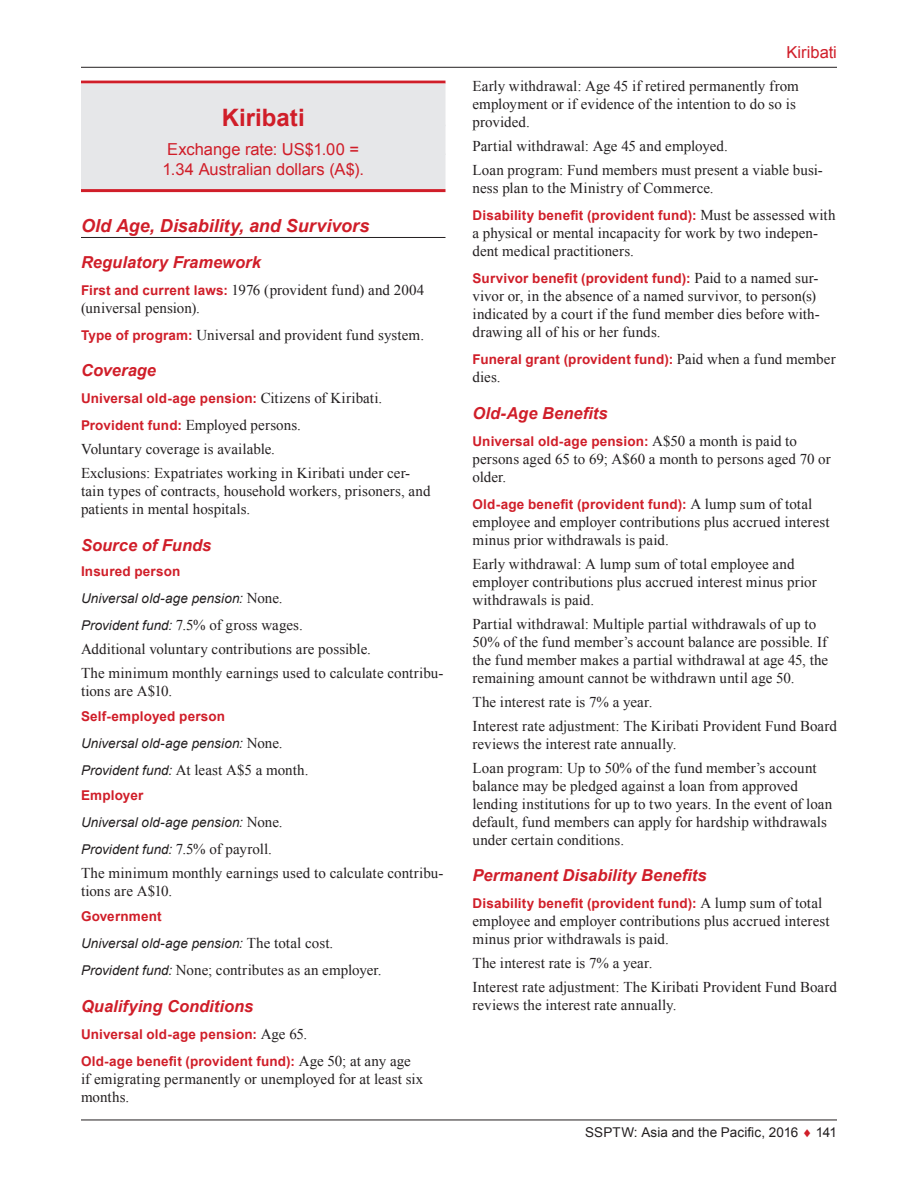
<style>
.page{position:relative;width:918px;height:1188px;background:#fff}
.page>*{position:absolute;margin:0;border:0;box-sizing:border-box;transform-origin:0 0}
.Heading1__Country{font:700 24px "Arial";color:#d01e29}
.Heading2{font:italic 700 18px "Arial";color:#d01e29}
.Heading3{font:italic 700 16.5px "Arial";color:#d01e29}
.Rate2{font:16.5px/19.8px "Arial";letter-spacing:-.005em;color:#d01e29}
.Para{font:15px/18px "Times New Roman";letter-spacing:.005em;color:#231f20}
.Heading4___Para{font:15px/18px "Times New Roman";letter-spacing:.005em;color:#231f20}
.Heading5___Para{font:15px "Times New Roman";color:#231f20}
.Heading4___Para-2{font:700 13.5px "Arial";letter-spacing:.01em;color:#d01e29}
.Heading5___Para-2{font:italic 13.5px "Arial";letter-spacing:.01em;color:#231f20}
.Footer__Right{font:13.5px "Arial";letter-spacing:.005em;color:#231f20}
.s1{font-family:"Arial";font-weight:700;font-size:13.5px;color:#d01e29}
.s2{font-family:"Times New Roman";font-weight:400;font-size:15px;color:#231f20}
.s3{font-family:"Times New Roman";font-style:normal;font-size:15px}
.s4{font-family:"Arial";font-style:italic;font-size:13.5px}
.s5{color:#d01e29}
</style>
<div class="page">
<hr style="left:81px;top:1120px;width:756px;height:1px;background:#231f20">
<hr style="left:81px;top:67px;width:756px;height:1px;background:#231f20">
<hr style="left:81px;top:81px;width:365px;height:3px;background:#d01e29">
<div style="left:81px;top:84px;width:365px;height:42px;background:#e6e7e9"></div>
<div style="left:81px;top:125px;width:365px;height:30px;background:#e6e7e9"></div>
<div style="left:81px;top:154px;width:365px;height:35px;background:#e6e7e9"></div>
<hr style="left:81px;top:189px;width:365px;height:3px;background:#d01e29">
<hr style="left:81px;top:237px;width:365px;height:1px;background:#231f20">
<p class="Heading1__Country" style="left:222px;top:102px;width:84px">Kiribati</p>
<p class="Rate2" style="left:162px;top:140px;width:203px">Exchange rate: US$1.00 =<br>1.34 Australian dollars (A$).</p>
<p class="Heading2" style="left:81px;top:213px;width:290px">Old Age, Disability, and Survivors</p>
<p class="Heading3" style="left:81px;top:251px;width:182px">Regulatory Framework</p>
<p class="Heading4___Para" style="left:81px;top:281px;width:345px"><span class="s1">First and current laws:</span> 1976 (provident fund) and 2004 (universal pension).</p>
<p class="Heading4___Para" style="left:81px;top:326px;width:345px"><span class="s1">Type of program:</span> Universal and provident fund system.</p>
<p class="Heading3" style="left:81px;top:360px;width:77px">Coverage</p>
<p class="Heading4___Para-2" style="left:81px;top:390px;width:303px">Universal old-age pension: <span class="s2">Citizens of Kiribati.</span></p>
<p class="Heading4___Para" style="left:81px;top:416px;width:222px"><span class="s1">Provident fund:</span> Employed persons.</p>
<p class="Para" style="left:81px;top:440px;width:196px">Voluntary coverage is available.</p>
<p class="Para" style="left:81px;top:464px;width:351px">Exclusions: Expatriates working in Kiribati under cer&shy;tain types of contracts, household workers, prisoners, and patients in mental hospitals.</p>
<p class="Heading3" style="left:81px;top:534px;width:132px">Source of Funds</p>
<p class="Heading4___Para-2" style="left:81px;top:562px;width:101px">Insured person</p>
<p class="Heading5___Para-2" style="left:81px;top:589px;width:203px">Universal old-age pension: <span class="s3">None.</span></p>
<p class="Heading5___Para" style="left:81px;top:615px;width:223px"><span class="s4">Provident fund:</span> 7.5% of gross wages.</p>
<p class="Para" style="left:81px;top:640px;width:291px">Additional voluntary contributions are possible.</p>
<p class="Para" style="left:81px;top:664px;width:364px">The minimum monthly earnings used to calculate contribu&shy;tions are A$10.</p>
<p class="Heading4___Para-2" style="left:81px;top:707px;width:146px">Self-employed person</p>
<p class="Heading5___Para-2" style="left:81px;top:735px;width:203px">Universal old-age pension: <span class="s3">None.</span></p>
<p class="Heading5___Para" style="left:81px;top:760px;width:229px"><span class="s4">Provident fund:</span> At least A$5 a month.</p>
<p class="Heading4___Para-2" style="left:81px;top:786px;width:64px">Employer</p>
<p class="Heading5___Para-2" style="left:81px;top:814px;width:203px">Universal old-age pension: <span class="s3">None.</span></p>
<p class="Heading5___Para-2" style="left:81px;top:841px;width:193px">Provident fund: <span class="s3">7.5% of payroll.</span></p>
<p class="Para" style="left:81px;top:864px;width:364px">The minimum monthly earnings used to calculate contribu&shy;tions are A$10.</p>
<p class="Heading4___Para-2" style="left:81px;top:908px;width:82px">Government</p>
<p class="Heading5___Para-2" style="left:81px;top:935px;width:254px">Universal old-age pension: <span class="s3">The total cost.</span></p>
<p class="Heading5___Para" style="left:81px;top:960px;width:302px"><span class="s4">Provident fund:</span> None; contributes as an employer.</p>
<p class="Heading3" style="left:81px;top:995px;width:174px">Qualifying Conditions</p>
<p class="Heading4___Para-2" style="left:81px;top:1025px;width:228px">Universal old-age pension: <span class="s2">Age 65.</span></p>
<p class="Heading4___Para-2" style="left:81px;top:1052px;width:331px">Old-age benefit (provident fund): <span class="s2">Age 50; at any age</span></p>
<p class="Heading4___Para" style="left:81px;top:1069px;width:344px">if emigrating permanently or unemployed for at least six months.</p>
<p class="Rate2" style="left:786px;top:42px;width:52px">Kiribati</p>
<p class="Para" style="left:472px;top:77px;width:328px">Early withdrawal: Age 45 if retired permanently from employment or if evidence of the intention to do so is provided.</p>
<p class="Para" style="left:472px;top:137px;width:257px">Partial withdrawal: Age 45 and employed.</p>
<p class="Para" style="left:472px;top:161px;width:352px">Loan program: Fund members must present a viable busi&shy;ness plan to the Ministry of Commerce.</p>
<p class="Heading4___Para-2" style="left:472px;top:207px;width:365px">Disability benefit (provident fund): <span class="s2">Must be assessed with</span></p>
<p class="Heading4___Para" style="left:472px;top:224px;width:347px">a physical or mental incapacity for work by two indepen&shy;dent medical practitioners.</p>
<p class="Heading4___Para-2" style="left:472px;top:270px;width:347px">Survivor benefit (provident fund): <span class="s2">Paid to a named sur-</span></p>
<p class="Heading4___Para" style="left:472px;top:287px;width:349px">vivor or, in the absence of a named survivor, to person(s) indicated by a court if the fund member dies before with&shy;drawing all of his or her funds.</p>
<p class="Heading4___Para-2" style="left:472px;top:351px;width:365px">Funeral grant (provident fund): <span class="s2">Paid when a fund member</span></p>
<p class="Heading4___Para" style="left:472px;top:368px;width:30px">dies.</p>
<p class="Heading3" style="left:472px;top:402px;width:137px">Old-Age Benefits</p>
<p class="Heading4___Para-2" style="left:472px;top:432px;width:326px">Universal old-age pension: <span class="s2">A$50 a month is paid to</span></p>
<p class="Heading4___Para" style="left:472px;top:449px;width:360px">persons aged 65 to 69; A$60 a month to persons aged 70 or older.</p>
<p class="Heading4___Para-2" style="left:472px;top:495px;width:341px">Old-age benefit (provident fund): <span class="s2">A lump sum of total</span></p>
<p class="Heading4___Para" style="left:472px;top:512px;width:359px">employee and employer contributions plus accrued interest minus prior withdrawals is paid.</p>
<p class="Para" style="left:472px;top:554px;width:346px">Early withdrawal: A lump sum of total employee and employer contributions plus accrued interest minus prior withdrawals is paid.</p>
<p class="Para" style="left:472px;top:614px;width:357px">Partial withdrawal: Multiple partial withdrawals of up to 50% of the fund member’s account balance are possible. If the fund member makes a partial withdrawal at age 45, the remaining amount cannot be withdrawn until age 50.</p>
<p class="Para" style="left:472px;top:692px;width:181px">The interest rate is 7% a year.</p>
<p class="Para" style="left:472px;top:716px;width:366px">Interest rate adjustment: The Kiribati Provident Fund Board reviews the interest rate annually.</p>
<p class="Para" style="left:472px;top:758px;width:361px">Loan program: Up to 50% of the fund member’s account balance may be pledged against a loan from approved lending institutions for up to two years. In the event of loan default, fund members can apply for hardship withdrawals under certain conditions.</p>
<p class="Heading3" style="left:472px;top:864px;width:236px">Permanent Disability Benefits</p>
<p class="Heading4___Para-2" style="left:472px;top:894px;width:351px">Disability benefit (provident fund): <span class="s2">A lump sum of total</span></p>
<p class="Heading4___Para" style="left:472px;top:912px;width:359px">employee and employer contributions plus accrued interest minus prior withdrawals is paid.</p>
<p class="Para" style="left:472px;top:954px;width:181px">The interest rate is 7% a year.</p>
<p class="Para" style="left:472px;top:978px;width:366px">Interest rate adjustment: The Kiribati Provident Fund Board reviews the interest rate annually.</p>
<p class="Footer__Right" style="left:585px;top:1123px;width:253px">SSPTW: Asia and the Pacific, 2016 <span class="s5">♦</span> 141</p>
</div>
